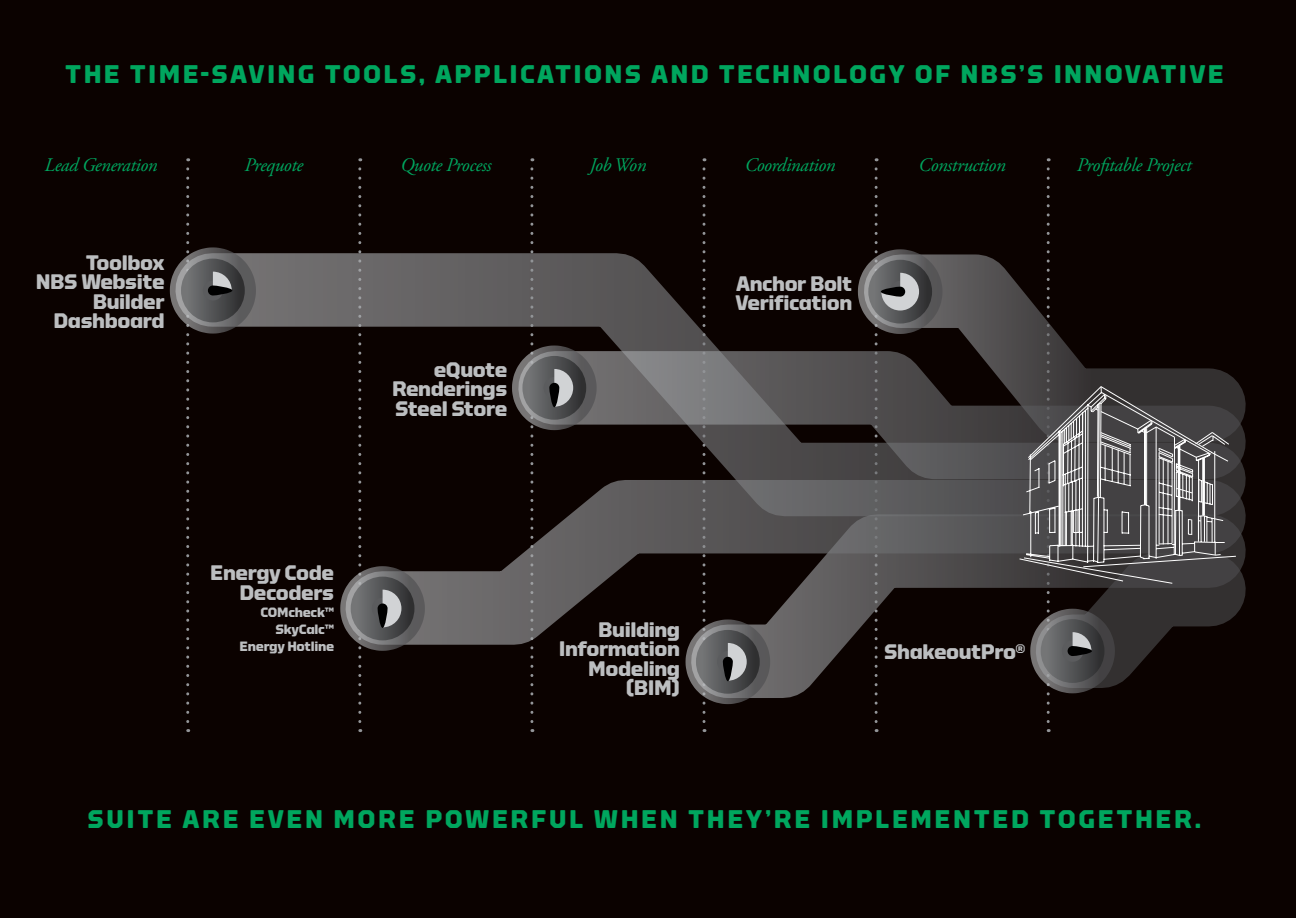
<style>
.page{position:relative;width:1296px;height:918px;background:#0b0200}
.page>*{position:absolute;margin:0;border:0;box-sizing:border-box;transform-origin:0 0}
.t1{font:700 25.5px "Torque";letter-spacing:.09em;color:#00a65e}
.chart{font:700 21px/19.5px "Torque";letter-spacing:-.02em;color:#bcbec0;text-align:right}
.t2{font:italic 19.2px "Adobe Garamond Pro";letter-spacing:-.02em;color:#00a65e}
.chart_sub{font:700 13.5px "Torque";letter-spacing:-.02em;color:#bcbec0}
</style>
<div class="page">
<svg style="left:186px;top:169px;width:3px;height:563px"></svg>
<svg style="left:358px;top:169px;width:3px;height:563px"></svg>
<svg style="left:530px;top:169px;width:3px;height:563px"></svg>
<svg style="left:703px;top:169px;width:3px;height:563px"></svg>
<svg style="left:174px;top:252px;width:701px;height:266px"></svg>
<svg style="left:690px;top:646px;width:185px;height:54px"></svg>
<svg style="left:344px;top:478px;width:675px;height:168px"></svg>
<svg style="left:862px;top:253px;width:157px;height:97px"></svg>
<svg style="left:517px;top:350px;width:502px;height:131px"></svg>
<svg style="left:186px;top:264px;width:53px;height:53px"></svg>
<div style="left:170px;top:247px;width:86px;height:87px;border:33px solid #fff;border-radius:50%"></div>
<svg style="left:213px;top:272px;width:19px;height:17px"></svg>
<svg style="left:208px;top:286px;width:24px;height:10px"></svg>
<div style="left:528px;top:361px;width:53px;height:53px;background:#5b5c5e;border-radius:50%"></div>
<div style="left:512px;top:346px;width:85px;height:84px;border:32px solid #fff;border-radius:50%"></div>
<svg style="left:554px;top:369px;width:19px;height:38px"></svg>
<svg style="left:549px;top:383px;width:10px;height:24px"></svg>
<svg style="left:356px;top:582px;width:53px;height:53px"></svg>
<div style="left:340px;top:566px;width:85px;height:85px;border:32px solid #fff;border-radius:50%"></div>
<svg style="left:383px;top:590px;width:18px;height:37px"></svg>
<svg style="left:378px;top:604px;width:10px;height:24px"></svg>
<svg style="left:701px;top:635px;width:53px;height:53px"></svg>
<div style="left:686px;top:619px;width:84px;height:85px;border:32px solid #fff;border-radius:50%"></div>
<svg style="left:728px;top:643px;width:19px;height:38px"></svg>
<svg style="left:723px;top:657px;width:10px;height:24px"></svg>
<div style="left:858px;top:249px;width:85px;height:85px;border:32px solid #fff;border-radius:50%"></div>
<svg style="left:875px;top:169px;width:44px;height:563px"></svg>
<svg style="left:881px;top:287px;width:24px;height:10px"></svg>
<svg style="left:1019px;top:169px;width:227px;height:563px"></svg>
<p class="t1" style="left:65px;top:60px;width:1160px">THE TIME-SAVING TOOLS, APPLICATIONS AND TECHNOLOGY OF NBS’S INNOVATIVE</p>
<p class="t2" style="left:45px;top:153px;width:114px">Lead Generation</p>
<p class="t2" style="left:244px;top:153px;width:60px">Prequote</p>
<p class="t2" style="left:400px;top:153px;width:93px">Quote Process</p>
<p class="t2" style="left:590px;top:153px;width:58px">Job Won</p>
<p class="t2" style="left:745px;top:153px;width:92px">Coordination</p>
<p class="t2" style="left:919px;top:153px;width:88px">Construction</p>
<p class="t2" style="left:1077px;top:153px;width:116px">Profitable Project</p>
<p class="chart" style="left:36px;top:253px;width:130px">Toolbox<br>NBS Website</p>
<p class="chart" style="left:54px;top:292px;width:113px">Builder<br>Dashboard</p>
<p class="chart" style="left:392px;top:360px;width:117px">eQuote<br>Renderings</p>
<p class="chart" style="left:395px;top:399px;width:114px">Steel Store</p>
<p class="chart" style="left:735px;top:273px;width:118px;text-align:left">Anchor Bolt<br>Verification</p>
<p class="chart" style="left:210px;top:563px;width:125px">Energy Code<br>Decoders</p>
<p class="chart_sub" style="left:261px;top:605px;width:75px">COMcheck™</p>
<p class="chart_sub" style="left:276px;top:622px;width:60px">SkyCalc™</p>
<p class="chart_sub" style="left:240px;top:639px;width:96px">Energy Hotline</p>
<p class="chart" style="left:559px;top:619px;width:123px">Building<br>Information<br>Modeling (BIM)</p>
<p class="chart" style="left:884px;top:641px;width:143px">ShakeoutPro®</p>
<p class="t1" style="left:88px;top:805px;width:1116px">SUITE ARE EVEN MORE POWERFUL WHEN THEY’RE IMPLEMENTED TOGETHER.</p>
</div>
